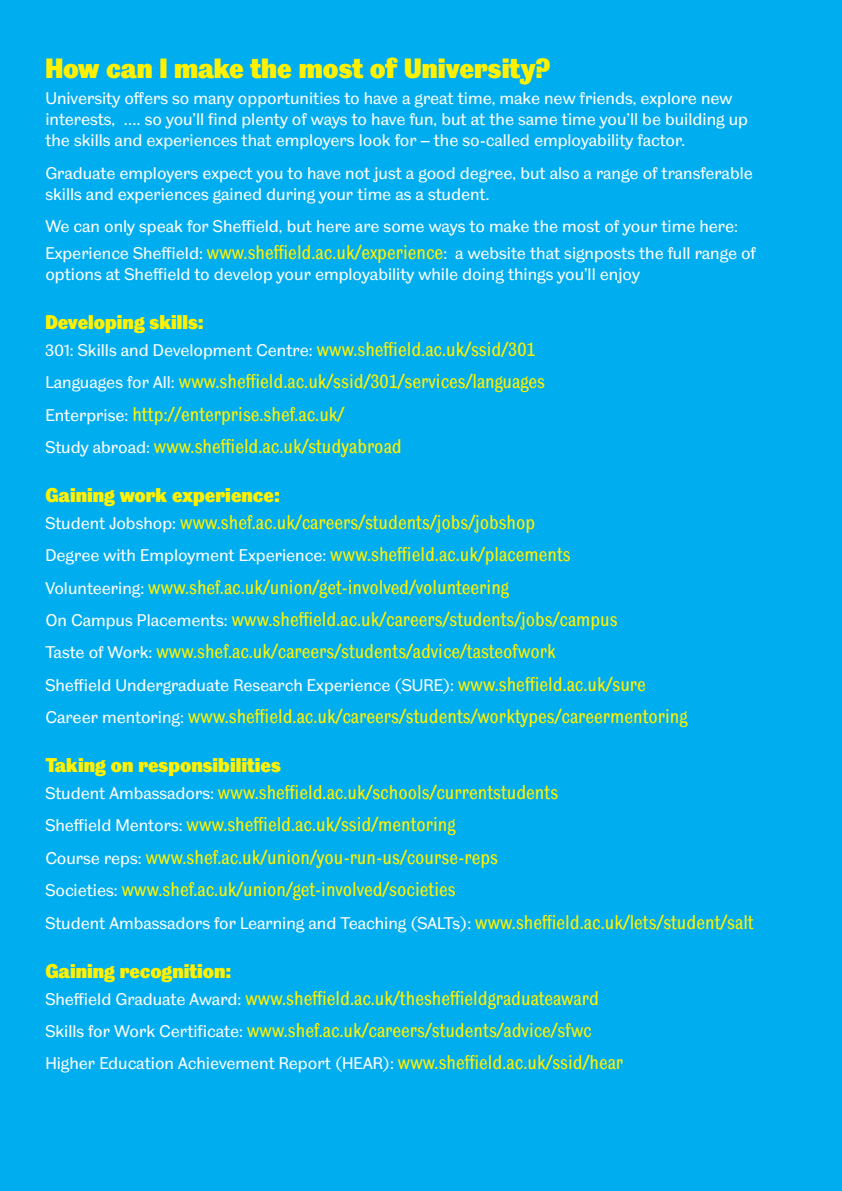
<style>
.page{position:relative;width:842px;height:1191px;background:#00aeef}
.page>*{position:absolute;margin:0;border:0;box-sizing:border-box;transform-origin:0 0}
.t1{font:28px "TUOS Pro Blake Display";color:#fff101}
.body_text{font:20px "TUOS Pro Blake Cond";color:#fff101}
.sub_heading{font:20px "TUOS Pro Blake Display";color:#fff101}
.body_text-2{font:17px/21px "TUOS Blake";color:#fff}
.s1{font-family:"TUOS Pro Blake Cond";font-size:20px;color:#fff101}
.s2{font-family:"TUOS Blake";font-size:17px;color:#fff}
</style>
<div class="page">
<p class="t1" style="left:45px;top:50px;width:507px">How can I make the most of University?</p>
<p class="body_text-2" style="left:45px;top:88px;width:704px">University offers so many opportunities to have a great time, make new friends, explore new interests, …. so you’ll find plenty of ways to have fun, but at the same time you’ll be building up the skills and experiences that employers look for – the so-called employability factor.</p>
<p class="body_text-2" style="left:45px;top:162px;width:709px">Graduate employers expect you to have not just a good degree, but also a range of transferable skills and experiences gained during your time as a student.</p>
<p class="body_text-2" style="left:45px;top:215px;width:694px">We can only speak for Sheffield, but here are some ways to make the most of your time here:</p>
<p class="body_text-2" style="left:45px;top:242px;width:712px">Experience Sheffield: <span class="s1">www.sheffield.ac.uk/experience</span>: a website that signposts the full range of options at Sheffield to develop your employability while doing things you’ll enjoy</p>
<p class="sub_heading" style="left:45px;top:310px;width:160px">Developing skills:</p>
<p class="body_text-2" style="left:45px;top:339px;width:492px">301: Skills and Development Centre: <span class="s1">www.sheffield.ac.uk/ssid/301</span></p>
<p class="body_text" style="left:45px;top:369px;width:501px"><span class="s2">Languages for All:</span> www.sheffield.ac.uk/ssid/301/services/languages</p>
<p class="body_text" style="left:45px;top:401px;width:300px"><span class="s2">Enterprise:</span> http://enterprise.shef.ac.uk/</p>
<p class="body_text" style="left:45px;top:434px;width:358px"><span class="s2">Study abroad:</span> www.sheffield.ac.uk/studyabroad</p>
<p class="sub_heading" style="left:45px;top:483px;width:236px">Gaining work experience:</p>
<p class="body_text" style="left:45px;top:510px;width:491px"><span class="s2">Student Jobshop:</span> www.shef.ac.uk/careers/students/jobs/jobshop</p>
<p class="body_text-2" style="left:45px;top:544px;width:527px">Degree with Employment Experience: <span class="s1">www.sheffield.ac.uk/placements</span></p>
<p class="body_text" style="left:45px;top:574px;width:465px"><span class="s2">Volunteering:</span> www.shef.ac.uk/union/get-involved/volunteering</p>
<p class="body_text" style="left:45px;top:607px;width:574px"><span class="s2">On Campus Placements:</span> www.sheffield.ac.uk/careers/students/jobs/campus</p>
<p class="body_text" style="left:45px;top:639px;width:512px"><span class="s2">Taste of Work:</span> www.shef.ac.uk/careers/students/advice/tasteofwork</p>
<p class="body_text-2" style="left:45px;top:674px;width:602px">Sheffield Undergraduate Research Experience (SURE): <span class="s1">www.sheffield.ac.uk/sure</span></p>
<p class="body_text" style="left:45px;top:704px;width:644px"><span class="s2">Career mentoring:</span> www.sheffield.ac.uk/careers/students/worktypes/careermentoring</p>
<p class="sub_heading" style="left:45px;top:753px;width:237px">Taking on responsibilities</p>
<p class="body_text" style="left:45px;top:780px;width:514px"><span class="s2">Student Ambassadors:</span> www.sheffield.ac.uk/schools/currentstudents</p>
<p class="body_text" style="left:45px;top:812px;width:412px"><span class="s2">Sheffield Mentors:</span> www.sheffield.ac.uk/ssid/mentoring</p>
<p class="body_text" style="left:45px;top:844px;width:454px"><span class="s2">Course reps:</span> www.shef.ac.uk/union/you-run-us/course-reps</p>
<p class="body_text" style="left:45px;top:877px;width:412px"><span class="s2">Societies:</span> www.shef.ac.uk/union/get-involved/societies</p>
<p class="body_text-2" style="left:45px;top:911px;width:710px">Student Ambassadors for Learning and Teaching (SALTs): <span class="s1">www.sheffield.ac.uk/lets/student/salt</span></p>
<p class="sub_heading" style="left:45px;top:958px;width:188px">Gaining recognition:</p>
<p class="body_text" style="left:45px;top:985px;width:555px"><span class="s2">Sheffield Graduate Award:</span> www.sheffield.ac.uk/thesheffieldgraduateaward</p>
<p class="body_text" style="left:45px;top:1017px;width:548px"><span class="s2">Skills for Work Certificate:</span> www.shef.ac.uk/careers/students/advice/sfwc</p>
<p class="body_text-2" style="left:45px;top:1052px;width:579px">Higher Education Achievement Report (HEAR): <span class="s1">www.sheffield.ac.uk/ssid/hear</span></p>
</div>
